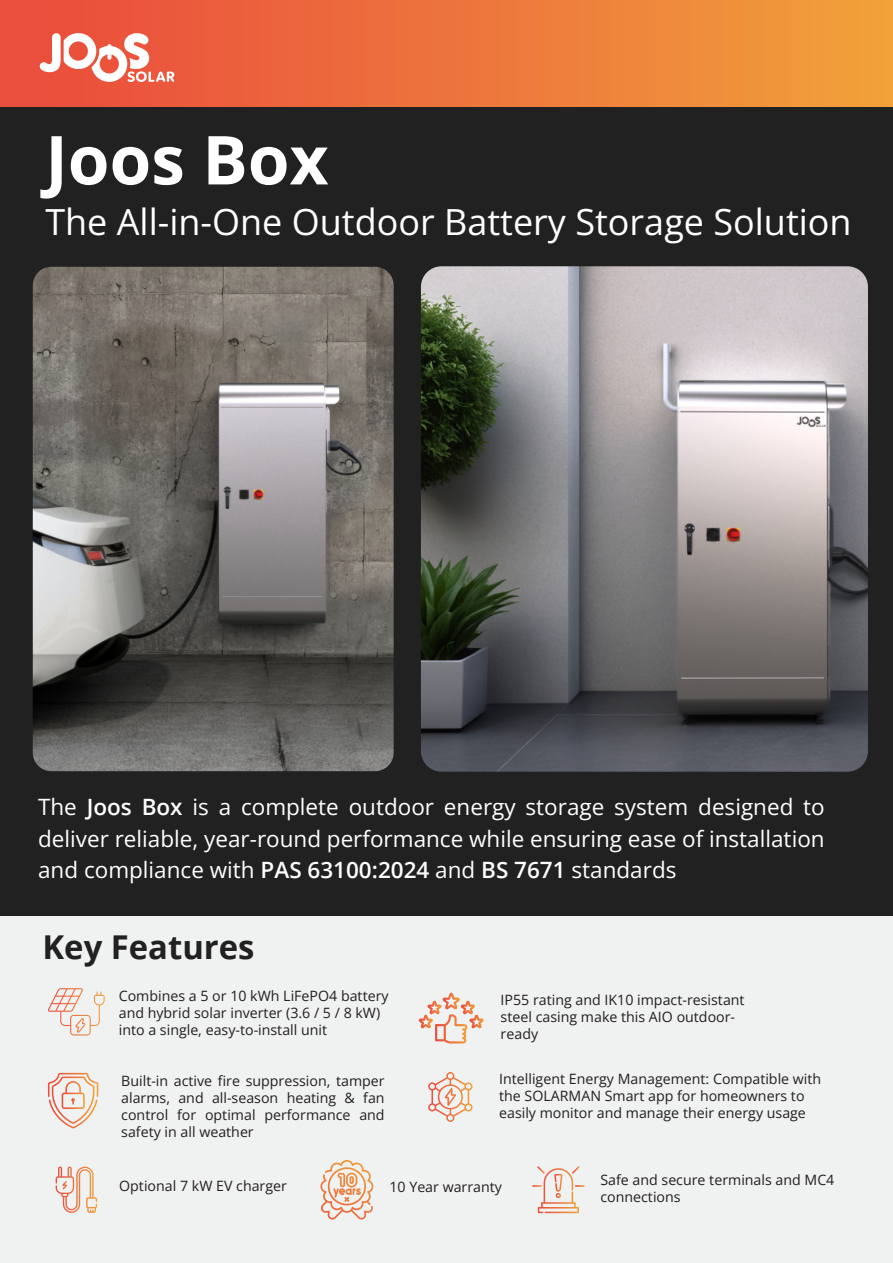
<style>
.page{position:relative;width:893px;height:1263px;background:#fff}
.page>*{position:absolute;margin:0;border:0;box-sizing:border-box;transform-origin:0 0}
.t1{font:700 67.5px "Open Sans";color:#fff}
.t2{font:36px "Open Sans";color:#fff}
.t3{font:700 32.85px "Open Sans";color:#212121}
.t4{font:22.5px/31.5px "Open Sans";color:#fff;text-align:justify}
.t5{font:14.25px/17.1px "Open Sans";color:#231f20}
.s1{font-weight:600}
</style>
<div class="page">
<div style="left:0;top:105px;width:893px;height:816px;background:#212121"></div>
<div style="left:0;top:917px;width:893px;height:346px;background:#f0f1f1"></div>
<div style="left:0;top:0;width:893px;height:106px;background:linear-gradient(to right,#e9493d,#f1a03a)"></div>
<svg style="left:40px;top:33px;width:134px;height:49px"></svg>
<svg style="left:48px;top:988px;width:57px;height:47px"></svg>
<svg style="left:419px;top:993px;width:65px;height:50px"></svg>
<svg style="left:56px;top:1166px;width:41px;height:47px"></svg>
<svg style="left:320px;top:1161px;width:53px;height:58px"></svg>
<svg style="left:428px;top:1072px;width:44px;height:50px"></svg>
<svg style="left:532px;top:1166px;width:53px;height:47px"></svg>
<svg style="left:48px;top:1073px;width:50px;height:55px"></svg>
<img style="left:33px;top:267px;width:361px;height:504px">
<img style="left:421px;top:266px;width:447px;height:506px">
<h1 class="t1" style="left:45px;top:112px;width:285px">Joos Box</h1>
<h2 class="t2" style="left:45px;top:198px;width:808px">The All-in-One Outdoor Battery Storage Solution</h2>
<h3 class="t4" style="left:38px;top:791px;width:788px">The <span class="s1">Joos Box</span> is a complete outdoor energy storage system designed to deliver reliable, year-round performance while ensuring ease of installation and compliance with <span class="s1">PAS 63100:2024</span> and <span class="s1">BS 7671</span> standards</h3>
<h3 class="t3" style="left:42px;top:923px;width:214px">Key Features</h3>
<p class="t5" style="left:119px;top:987px;width:271px">Combines a 5 or 10 kWh LiFePO4 battery and hybrid solar inverter (3.6 / 5 / 8 kW) into a single, easy-to-install unit</p>
<p class="t5" style="left:501px;top:991px;width:246px">IP55 rating and IK10 impact-resistant steel casing make this AIO outdoor&shy;ready</p>
<p class="t5" style="left:121px;top:1071px;width:265px;text-align:justify">Built-in active fire suppression, tamper alarms, and all-season heating &amp; fan control for optimal performance and safety in all weather</p>
<p class="t5" style="left:499px;top:1070px;width:324px">Intelligent Energy Management: Compatible with the SOLARMAN Smart app for homeowners to easily monitor and manage their energy usage</p>
<p class="t5" style="left:119px;top:1177px;width:169px">Optional 7 kW EV charger</p>
<p class="t5" style="left:389px;top:1178px;width:114px">10 Year warranty</p>
<p class="t5" style="left:600px;top:1171px;width:236px">Safe and secure terminals and MC4 connections</p>
</div>
